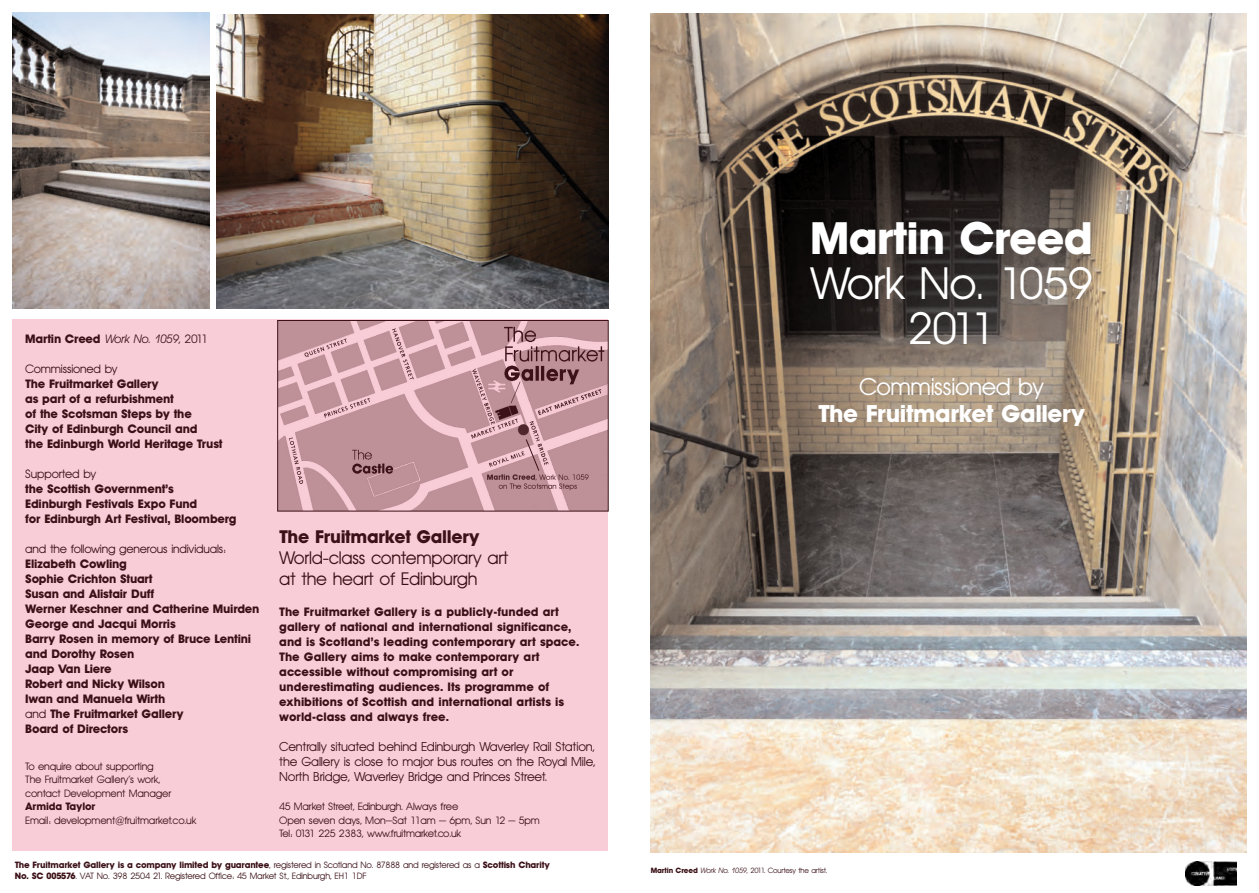
<style>
.page{position:relative;width:1259px;height:893px;background:#fff}
.page>*{position:absolute;margin:0;border:0;box-sizing:border-box;transform-origin:0 0}
.t1{font:45px/45px "Avant Garde Two BQ";letter-spacing:-.015em;color:#fff;text-align:center}
.t2{font:700 45px "Avant Garde Two BQ";letter-spacing:-.015em;color:#fff}
.t3{font:700 24px "Avant Garde Two BQ";letter-spacing:-.015em;color:#fff}
.t4{font:24px "Avant Garde Two BQ";letter-spacing:-.015em;color:#fff}
.t5{font:18px/21px "Avant Garde Two BQ";letter-spacing:-.015em;color:#3b1117}
.t6{font:700 18px "Avant Garde Two BQ";letter-spacing:-.015em;color:#3b1117}
.t7{font:12.75px/15px "Avant Garde Two BQ";letter-spacing:-.015em;color:#3b1117;text-align:justify}
.t8{font:700 12px/15px "Avant Garde Two BQ";letter-spacing:-.015em;color:#3b1117}
.t9{font:12px "Avant Garde Two BQ";letter-spacing:-.015em;color:#3b1117}
.t10{font:10.5px/13.5px "Avant Garde Two BQ";letter-spacing:-.015em;color:#3b1117}
.t11{font:700 10.5px "Avant Garde Two BQ";letter-spacing:-.015em;color:#3b1117}
.t12{font:9px/11.2px "Avant Garde Two BQ";letter-spacing:-.015em;color:#3b1117}
.t13{font:7.5px "Avant Garde Two BQ";letter-spacing:-.015em;color:#3b1117}
.s1{font-family:"Avant Garde BQ";font-weight:400;font-style:italic}
.s2{font-weight:400}
.s3{font-weight:700}
.s4{font-family:"Avant Garde BQ";font-style:italic}
</style>
<div class="page">
<img style="left:651px;top:14px;width:595px;height:838px">
<img style="left:13px;top:13px;width:196px;height:295px">
<img style="left:216px;top:14px;width:392px;height:295px">
<div style="left:13px;top:319px;width:595px;height:531px;background:#f9cdd7"></div>
<img style="left:1185px;top:862px;width:51px;height:24px">
<img style="left:279px;top:322px;width:327px;height:187px">
<div style="left:277px;top:320px;width:331px;height:191px;border:1px solid #3b1117"></div>
<svg style="left:525px;top:439px;width:14px;height:32px"></svg>
<p class="t8" style="left:25px;top:331px;width:184px">Martin Creed <span class="s1">Work No. 1059</span><span class="s2">, 2011</span></p>
<p class="t9" style="left:25px;top:363px;width:94px">Commissioned by</p>
<p class="t8" style="left:25px;top:376px;width:199px">The Fruitmarket Gallery<br>as part of a refurbishment<br>of the Scotsman Steps by the<br>City of Edinburgh Council and<br>the Edinburgh World Heritage Trust</p>
<p class="t9" style="left:25px;top:468px;width:72px">Supported by</p>
<p class="t8" style="left:25px;top:481px;width:213px">the Scottish Government’s<br>Edinburgh Festivals Expo Fund<br>for Edinburgh Art Festival, Bloomberg</p>
<p class="t9" style="left:25px;top:543px;width:202px">and the following generous individuals:</p>
<p class="t8" style="left:25px;top:556px;width:236px">Elizabeth Cowling<br>Sophie Crichton Stuart<br>Susan and Alistair Duff<br>Werner Keschner and Catherine Muirden<br>George and Jacqui Morris<br>Barry Rosen in memory of Bruce Lentini and Dorothy Rosen<br>Jaap Van Liere<br>Robert and Nicky Wilson<br>Iwan and Manuela Wirth<br><span class="s2">and</span> The Fruitmarket Gallery<br>Board of Directors</p>
<p class="t10" style="left:25px;top:759px;width:147px">To enquire about supporting<br>The Fruitmarket Gallery’s work, contact Development Manager</p>
<p class="t11" style="left:25px;top:800px;width:72px">Armida Taylor</p>
<p class="t10" style="left:25px;top:813px;width:173px">Email: development@fruitmarket.co.uk</p>
<h3 class="t6" style="left:279px;top:527px;width:202px">The Fruitmarket Gallery</h3>
<h3 class="t5" style="left:279px;top:547px;width:231px">World-class contemporary art at the heart of Edinburgh</h3>
<p class="t8" style="left:279px;top:604px;width:301px">The Fruitmarket Gallery is a publicly-funded art gallery of national and international significance, and is Scotland’s leading contemporary art space.<br>The Gallery aims to make contemporary art accessible without compromising art or underestimating audiences. Its programme of exhibitions of Scottish and international artists is world-class and always free.</p>
<p class="t7" style="left:279px;top:739px;width:318px">Centrally situated behind Edinburgh Waverley Rail Station, the Gallery is close to major bus routes on the Royal Mile, North Bridge, Waverley Bridge and Princes Street.</p>
<p class="t10" style="left:279px;top:800px;width:262px">45 Market Street, Edinburgh. Always free<br>Open seven days, Mon—Sat 11am — 6pm, Sun 12 — 5pm<br>Tel: 0131 225 2383, www.fruitmarket.co.uk</p>
<h1 class="t2" style="left:810px;top:212px;width:284px">Martin Creed</h1>
<h1 class="t1" style="left:810px;top:260px;width:284px">Work No. 1059<br>2011</h1>
<h2 class="t4" style="left:859px;top:374px;width:186px">Commissioned by</h2>
<h2 class="t3" style="left:818px;top:399px;width:269px">The Fruitmarket Gallery</h2>
<p class="t12" style="left:15px;top:859px;width:536px"><span class="s3">The Fruitmarket Gallery is a company limited by guarantee</span>, registered in Scotland No. 87888 and registered as a <span class="s3">Scottish Charity<br>No. SC 005576</span>. VAT No. 398 2504 21. Registered Office: 45 Market St., Edinburgh, EH1 1DF</p>
<p class="t13" style="left:651px;top:867px;width:178px"><span class="s3">Martin Creed</span> <span class="s4">Work No. 1059</span>, 2011. Courtesy the artist.</p>
</div>
